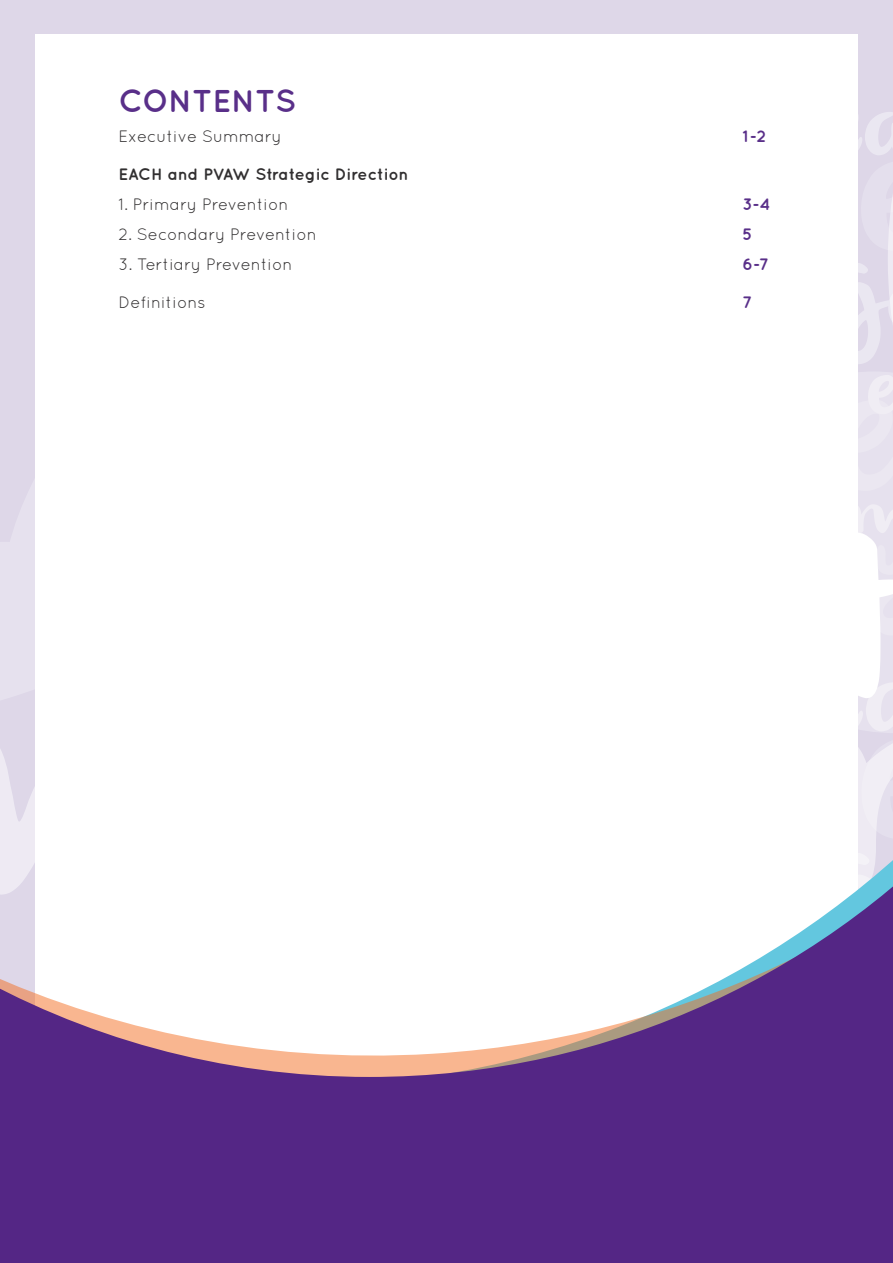
<style>
.page{position:relative;width:893px;height:1263px;background:#ded7e8}
.page>*{position:absolute;margin:0;border:0;box-sizing:border-box;transform-origin:0 0}
.t1{font:115.35px "olivier";color:#fff}
.t2{font:700 31.5px "Quicksand";letter-spacing:-.01em;color:#592f89}
.t3{font:16.5px "Quicksand";color:#312f30}
.t4{font:700 16.5px "Quicksand";color:#312f30}
.t5{font:700 16.5px "Quicksand";color:#592f89}
</style>
<div class="page">
<svg style="left:888px;top:196px;width:5px;height:55px"></svg>
<div style="left:35px;top:35px;width:822px;height:1228px;background:#fff"></div>
<svg style="left:0;top:801px;width:893px;height:462px;fill:#542685"></svg>
<p class="t2" style="left:118px;top:82px;width:179px">CONTENTS</p>
<p class="t3" style="left:118px;top:127px;width:165px">Executive Summary</p>
<p class="t5" style="left:742px;top:127px;width:25px">1-2</p>
<p class="t4" style="left:119px;top:165px;width:292px">EACH and PVAW Strategic Direction</p>
<p class="t3" style="left:118px;top:195px;width:172px">1. Primary Prevention</p>
<p class="t5" style="left:742px;top:195px;width:29px">3-4</p>
<p class="t3" style="left:118px;top:225px;width:200px">2. Secondary Prevention</p>
<p class="t5" style="left:742px;top:225px;width:11px">5</p>
<p class="t3" style="left:118px;top:255px;width:176px">3. Tertiary Prevention</p>
<p class="t5" style="left:742px;top:255px;width:28px">6-7</p>
<p class="t3" style="left:118px;top:293px;width:89px">Definitions</p>
<p class="t5" style="left:742px;top:293px;width:11px">7</p>
<h1 class="t1" style="left:773px;top:488px;width:101px">m</h1>
</div>
